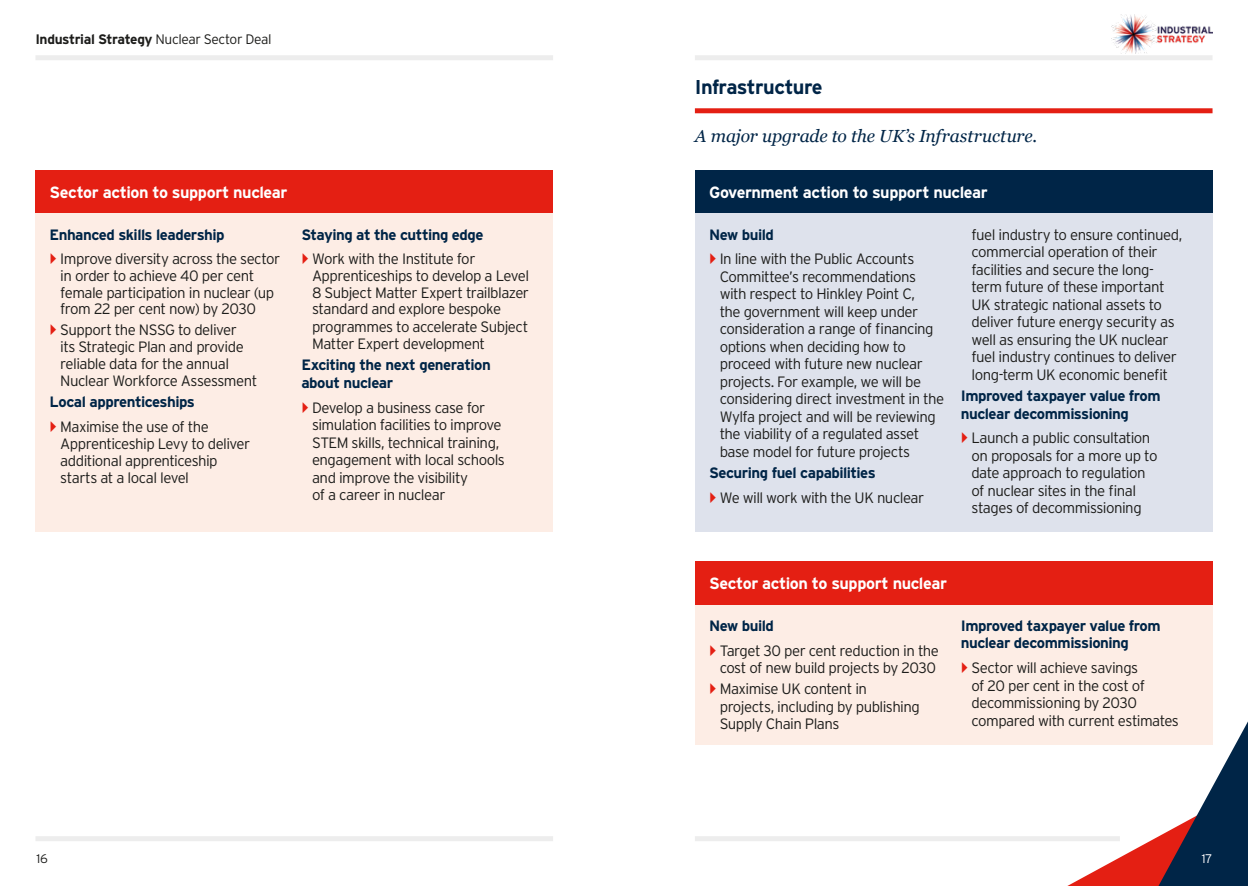
<style>
.page{position:relative;width:1248px;height:886px;background:#fff}
.page>*{position:absolute;margin:0;border:0;box-sizing:border-box;transform-origin:0 0}
.t1{font:700 20px "Interstate";letter-spacing:-.035em;color:#002547}
.t2{font:italic 17.5px "Georgia";letter-spacing:-.01em;color:#002547}
.t3{font:700 16.25px "Interstate";letter-spacing:-.025em;color:#fff}
.t4{font:300 15px/17.5px "Interstate";letter-spacing:-.035em;color:#1d1d1b}
.t5{font:700 15px/17.5px "Interstate";letter-spacing:-.035em;color:#002547}
.t6{font:700 13.75px "Interstate";letter-spacing:-.035em;color:#1d1d1b}
.t7{font:300 12.5px "Interstate";color:#1d1d1b}
.t8{font:300 12.5px "Interstate";color:#fff}
.s1{font-weight:300}
</style>
<div class="page">
<div style="left:694px;top:55px;width:518px;height:5px;background:#ededed"></div>
<div style="left:35px;top:55px;width:518px;height:5px;background:#ededed"></div>
<div style="left:35px;top:836px;width:518px;height:5px;background:#ededed"></div>
<img style="left:1111px;top:14px;width:100px;height:39px">
<svg style="left:1067px;top:702px;width:180px;height:184px"></svg>
<div style="left:694px;top:836px;width:425px;height:5px;background:#ededed"></div>
<div style="left:35px;top:170px;width:518px;height:43px;background:#e41f13"></div>
<div style="left:35px;top:213px;width:518px;height:319px;background:#fdede5"></div>
<div style="left:694px;top:108px;width:518px;height:5px;background:#e41f13"></div>
<div style="left:694px;top:170px;width:518px;height:43px;background:#002547"></div>
<div style="left:694px;top:213px;width:518px;height:319px;background:#dee2ec"></div>
<div style="left:694px;top:605px;width:518px;height:140px;background:#fdede5"></div>
<div style="left:694px;top:561px;width:518px;height:44px;background:#e41f13"></div>
<p class="t6" style="left:35px;top:31px;width:237px">Industrial Strategy <span class="s1">Nuclear Sector Deal</span></p>
<p class="t3" style="left:50px;top:183px;width:239px">Sector action to support nuclear</p>
<p class="t5" style="left:50px;top:226px;width:176px">Enhanced skills leadership</p>
<p class="t4" style="left:60px;top:250px;width:221px;line-height:16.9px">Improve diversity across the sector in order to achieve 40 per cent female participation in nuclear (up from 22 per cent now) by 2030</p>
<p class="t4" style="left:60px;top:321px;width:198px;line-height:17.1px">Support the NSSG to deliver<br>its Strategic Plan and provide reliable data for the annual<br>Nuclear Workforce Assessment</p>
<p class="t5" style="left:50px;top:393px;width:147px">Local apprenticeships</p>
<p class="t4" style="left:60px;top:418px;width:191px;line-height:17.1px">Maximise the use of the<br>Apprenticeship Levy to deliver additional apprenticeship starts at a local level</p>
<p class="t5" style="left:301px;top:226px;width:184px">Staying at the cutting edge</p>
<p class="t4" style="left:312px;top:250px;width:219px;line-height:17.1px">Work with the Institute for<br>Apprenticeships to develop a Level<br>8 Subject Matter Expert trailblazer standard and explore bespoke programmes to accelerate Subject<br>Matter Expert development</p>
<p class="t5" style="left:301px;top:356px;width:191px">Exciting the next generation about nuclear</p>
<p class="t4" style="left:312px;top:398px;width:194px">Develop a business case for simulation facilities to improve<br>STEM skills, technical training, engagement with local schools and improve the visibility<br>of a career in nuclear</p>
<h1 class="t1" style="left:694px;top:76px;width:129px">Infrastructure</h1>
<p class="t2" style="left:694px;top:124px;width:344px">A major upgrade to the UK’s Infrastructure.</p>
<p class="t3" style="left:709px;top:183px;width:280px">Government action to support nuclear</p>
<p class="t5" style="left:709px;top:226px;width:66px">New build</p>
<p class="t4" style="left:719px;top:250px;width:226px">In line with the Public Accounts<br>Committee’s recommendations with respect to Hinkley Point C,<br>the government will keep under consideration a range of financing options when deciding how to proceed with future new nuclear projects. For example, we will be considering direct investment in the<br>Wylfa project and will be reviewing the viability of a regulated asset base model for future projects</p>
<p class="t5" style="left:709px;top:464px;width:168px">Securing fuel capabilities</p>
<p class="t4" style="left:719px;top:488px;width:206px">We will work with the UK nuclear</p>
<p class="t4" style="left:971px;top:226px;width:212px">fuel industry to ensure continued, commercial operation of their facilities and secure the long&shy;term future of these important<br>UK strategic national assets to deliver future energy security as well as ensuring the UK nuclear fuel industry continues to deliver long-term UK economic benefit</p>
<p class="t5" style="left:960px;top:387px;width:201px">Improved taxpayer value from nuclear decommissioning</p>
<p class="t4" style="left:971px;top:429px;width:187px">Launch a public consultation on proposals for a more up to date approach to regulation of nuclear sites in the final stages of decommissioning</p>
<p class="t3" style="left:709px;top:574px;width:239px">Sector action to support nuclear</p>
<p class="t5" style="left:709px;top:617px;width:66px">New build</p>
<p class="t4" style="left:719px;top:641px;width:221px">Target 30 per cent reduction in the cost of new build projects by 2030</p>
<p class="t4" style="left:719px;top:680px;width:202px">Maximise UK content in projects, including by publishing<br>Supply Chain Plans</p>
<p class="t5" style="left:960px;top:617px;width:201px">Improved taxpayer value from nuclear decommissioning</p>
<p class="t4" style="left:971px;top:659px;width:209px">Sector will achieve savings<br>of 20 per cent in the cost of decommissioning by 2030 compared with current estimates</p>
<p class="t7" style="left:37px;top:851px;width:13px">16</p>
<p class="t8" style="left:1201px;top:851px;width:12px">17</p>
</div>
